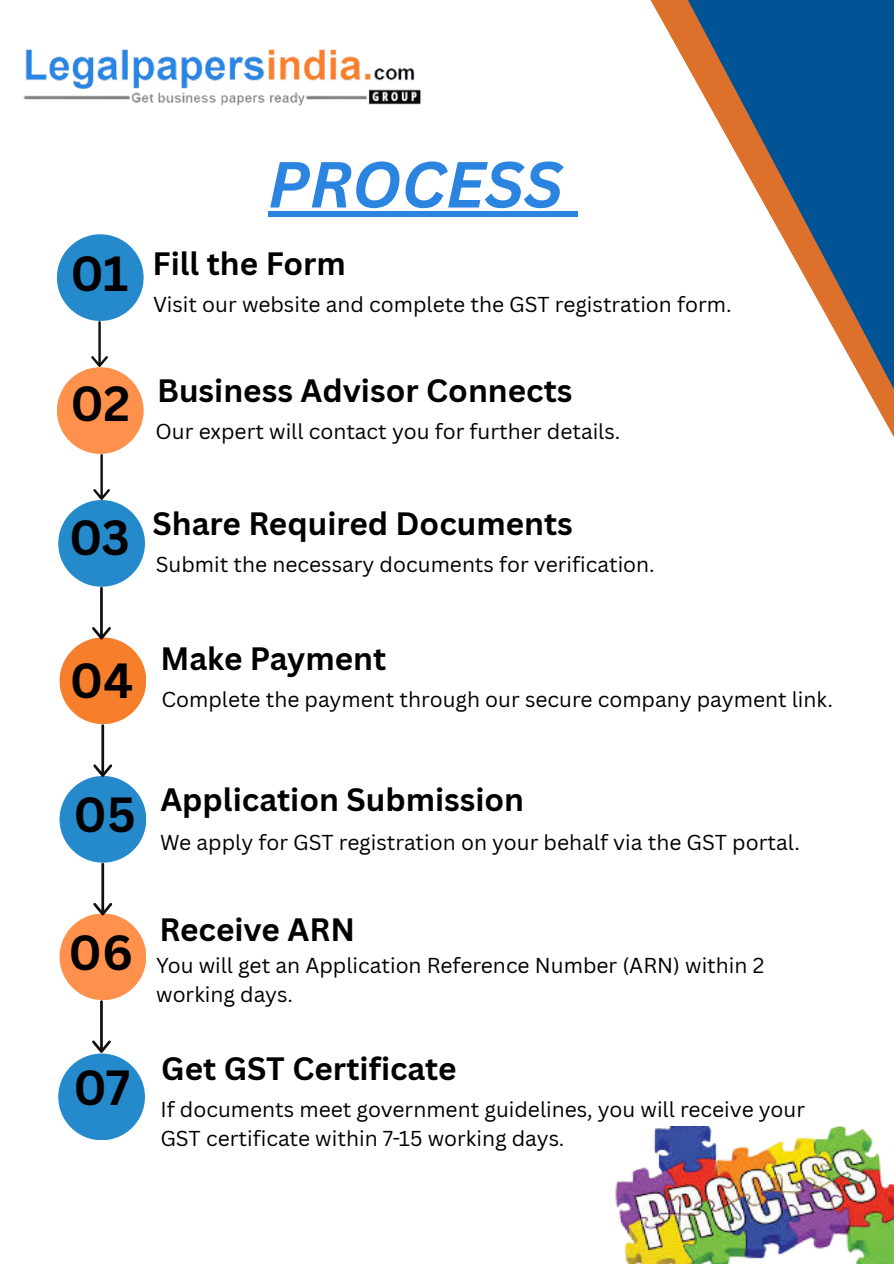
<style>
.page{position:relative;width:894px;height:1264px;background:#fff}
.page>*{position:absolute;margin:0;border:0;box-sizing:border-box;transform-origin:0 0}
.t1{font:italic 700 63.6px "Canva Sans";color:#2b84e0}
.t2{font:700 48px "Canva Sans";letter-spacing:-.01em;color:#000}
.t3{font:700 31.5px "Canva Sans";color:#000}
.t4{font:21px/29.2px "Canva Sans";color:#000}
</style>
<div class="page">
<div style="left:57px;top:234px;width:87px;height:87px;background:#258acb;border-radius:50%"></div>
<div style="left:58px;top:500px;width:87px;height:86px;background:#258acb;border-radius:50%"></div>
<div style="left:60px;top:637px;width:86px;height:87px;background:#f77f2b;border-radius:50%"></div>
<div style="left:60px;top:776px;width:86px;height:86px;background:#258acb;border-radius:50%"></div>
<div style="left:60px;top:913px;width:86px;height:87px;background:#ff914d;border-radius:50%"></div>
<div style="left:58px;top:1053px;width:87px;height:87px;background:#258acb;border-radius:50%"></div>
<div style="left:57px;top:367px;width:87px;height:87px;background:#ff914d;border-radius:50%"></div>
<svg style="left:91px;top:321px;width:17px;height:46px"></svg>
<svg style="left:93px;top:454px;width:17px;height:46px"></svg>
<svg style="left:92px;top:587px;width:19px;height:52px"></svg>
<svg style="left:93px;top:724px;width:19px;height:53px"></svg>
<svg style="left:93px;top:862px;width:19px;height:53px"></svg>
<svg style="left:92px;top:1000px;width:19px;height:52px"></svg>
<div style="left:268px;top:211px;width:294px;height:5px;background:#2b84e0"></div>
<div style="left:562px;top:211px;width:15px;height:5px;background:#2b84e0"></div>
<svg style="left:665px;top:0;width:228px;height:435px"></svg>
<img style="left:615px;top:1126px;width:278px;height:137px">
<img style="left:23px;top:49px;width:398px;height:57px">
<p class="t2" style="left:71px;top:239px;width:59px">01</p>
<p class="t2" style="left:70px;top:370px;width:61px">02</p>
<h2 class="t1" style="left:268px;top:139px;width:296px">PROCESS</h2>
<p class="t3" style="left:152px;top:241px;width:195px">Fill the Form</p>
<p class="t4" style="left:153px;top:289px;width:579px">Visit our website and complete the GST registration form.</p>
<p class="t3" style="left:157px;top:369px;width:417px">Business Advisor Connects</p>
<h1 class="t4" style="left:155px;top:416px;width:466px">Our expert will contact you for further details.</h1>
<p class="t2" style="left:69px;top:504px;width:62px">03</p>
<p class="t3" style="left:152px;top:501px;width:421px">Share Required Documents</p>
<h2 class="t4" style="left:156px;top:549px;width:500px">Submit the necessary documents for verification.</h2>
<h2 class="t2" style="left:70px;top:647px;width:65px">04</h2>
<p class="t3" style="left:160px;top:636px;width:227px">Make Payment</p>
<p class="t4" style="left:161px;top:684px;width:673px">Complete the payment through our secure company payment link.</p>
<p class="t2" style="left:73px;top:781px;width:64px">05</p>
<p class="t3" style="left:160px;top:777px;width:365px">Application Submission</p>
<h2 class="t4" style="left:160px;top:827px;width:641px">We apply for GST registration on your behalf via the GST portal.</h2>
<p class="t2" style="left:69px;top:918px;width:66px">06</p>
<p class="t2" style="left:73px;top:1053px;width:58px">07</p>
<p class="t3" style="left:159px;top:907px;width:197px">Receive ARN</p>
<p class="t4" style="left:156px;top:950px;width:609px">You will get an Application Reference Number (ARN) within 2 working days.</p>
<p class="t3" style="left:161px;top:1045px;width:297px">Get GST Certificate</p>
<h2 class="t4" style="left:160px;top:1094px;width:646px">If documents meet government guidelines, you will receive your<br>GST certificate within 7-15 working days.</h2>
</div>
